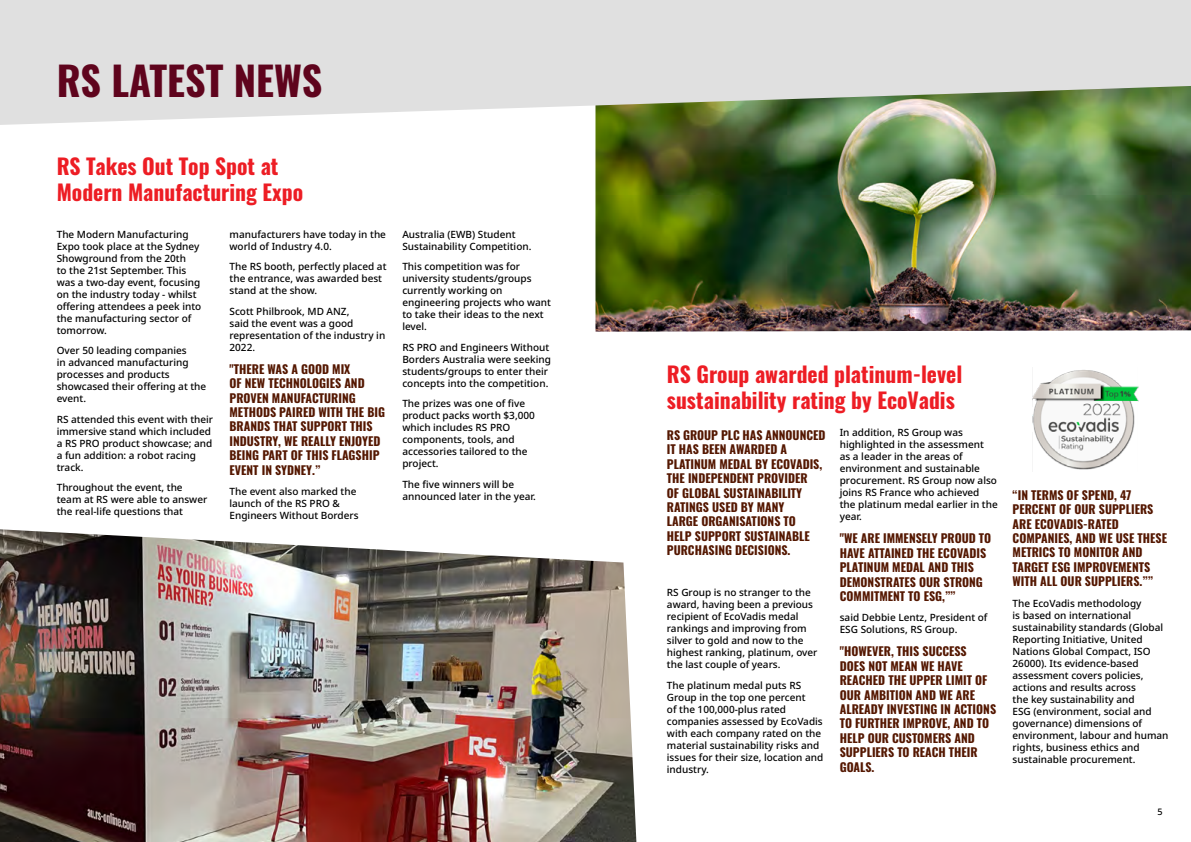
<style>
.page{position:relative;width:1191px;height:842px;background:#fff}
.page>*{position:absolute;margin:0;border:0;box-sizing:border-box;transform-origin:0 0}
.t1{font:700 40px "Oswald";color:#5f041d}
.t2{font:700 21.6px/25.9px "Oswald";color:#ed1d24}
.t3{font:700 12px/14.4px "Oswald";color:#541700}
.t4{font:500 10px/12px "Noto Sans";color:#000}
.t5{font:500 9px "Noto Sans";color:#000}
</style>
<div class="page">
<img style="left:595px;top:125px;width:596px;height:207px">
<svg style="left:0;top:0;width:1191px;height:125px;background:#d3d6d0"></svg>
<img style="left:0;top:529px;width:636px;height:313px">
<img style="left:1032px;top:370px;width:107px;height:100px">
<h1 class="t1" style="left:57px;top:60px;width:267px">RS LATEST NEWS</h1>
<h2 class="t2" style="left:57px;top:154px;width:248px">RS Takes Out Top Spot at<br>Modern Manufacturing Expo</h2>
<p class="t4" style="left:57px;top:228px;width:146px">The Modern Manufacturing<br>Expo took place at the Sydney<br>Showground from the 20th<br>to the 21st September. This was a two-day event, focusing on the industry today - whilst offering attendees a peek into the manufacturing sector of tomorrow.</p>
<p class="t4" style="left:57px;top:345px;width:151px">Over 50 leading companies<br>in advanced manufacturing processes and products showcased their offering at the event.</p>
<p class="t4" style="left:57px;top:413px;width:158px">RS attended this event with their immersive stand which included a RS PRO product showcase; and a fun addition: a robot racing track.</p>
<p class="t4" style="left:57px;top:482px;width:152px">Throughout the event, the team at RS were able to answer the real-life questions that</p>
<p class="t4" style="left:229px;top:228px;width:158px">manufacturers have today in the world of Industry 4.0.</p>
<p class="t4" style="left:229px;top:261px;width:158px">The RS booth, perfectly placed at the entrance, was awarded best stand at the show.</p>
<p class="t4" style="left:229px;top:305px;width:157px">Scott Philbrook, MD ANZ,<br>said the event was a good representation of the industry in<br>2022.</p>
<p class="t3" style="left:229px;top:362px;width:157px">"THERE WAS A GOOD MIX<br>OF NEW TECHNOLOGIES AND<br>PROVEN MANUFACTURING<br>METHODS PAIRED WITH THE BIG<br>BRANDS THAT SUPPORT THIS<br>INDUSTRY, WE REALLY ENJOYED<br>BEING PART OF THIS FLAGSHIP<br>EVENT IN SYDNEY.”</p>
<p class="t4" style="left:229px;top:486px;width:131px">The event also marked the launch of the RS PRO &amp;<br>Engineers Without Borders</p>
<p class="t4" style="left:402px;top:228px;width:131px">Australia (EWB) Student<br>Sustainability Competition.</p>
<p class="t4" style="left:402px;top:261px;width:150px">This competition was for university students/groups currently working on engineering projects who want to take their ideas to the next level.</p>
<p class="t4" style="left:402px;top:341px;width:150px">RS PRO and Engineers Without<br>Borders Australia were seeking students/groups to enter their concepts into the competition.</p>
<p class="t4" style="left:402px;top:398px;width:134px">The prizes was one of five product packs worth $3,000 which includes RS PRO components, tools, and accessories tailored to the project.</p>
<p class="t4" style="left:402px;top:478px;width:135px">The five winners will be announced later in the year.</p>
<h2 class="t2" style="left:667px;top:363px;width:297px">RS Group awarded platinum-level sustainability rating by EcoVadis</h2>
<p class="t3" style="left:667px;top:429px;width:160px">RS GROUP PLC HAS ANNOUNCED<br>IT HAS BEEN AWARDED A<br>PLATINUM MEDAL BY ECOVADIS,<br>THE INDEPENDENT PROVIDER<br>OF GLOBAL SUSTAINABILITY<br>RATINGS USED BY MANY<br>LARGE ORGANISATIONS TO<br>HELP SUPPORT SUSTAINABLE<br>PURCHASING DECISIONS.</p>
<p class="t4" style="left:667px;top:587px;width:152px">RS Group is no stranger to the award, having been a previous recipient of EcoVadis medal rankings and improving from silver to gold and now to the highest ranking, platinum, over the last couple of years.</p>
<p class="t4" style="left:667px;top:679px;width:158px">The platinum medal puts RS<br>Group in the top one percent<br>of the 100,000-plus rated companies assessed by EcoVadis with each company rated on the material sustainability risks and issues for their size, location and industry.</p>
<p class="t4" style="left:839px;top:427px;width:160px">In addition, RS Group was highlighted in the assessment<br>as a leader in the areas of environment and sustainable procurement. RS Group now also joins RS France who achieved the platinum medal earlier in the year.</p>
<p class="t3" style="left:839px;top:532px;width:153px">"WE ARE IMMENSELY PROUD TO<br>HAVE ATTAINED THE ECOVADIS<br>PLATINUM MEDAL AND THIS<br>DEMONSTRATES OUR STRONG<br>COMMITMENT TO ESG,””</p>
<p class="t4" style="left:839px;top:612px;width:149px">said Debbie Lentz, President of<br>ESG Solutions, RS Group.</p>
<p class="t3" style="left:839px;top:645px;width:158px">"HOWEVER, THIS SUCCESS<br>DOES NOT MEAN WE HAVE<br>REACHED THE UPPER LIMIT OF<br>OUR AMBITION AND WE ARE<br>ALREADY INVESTING IN ACTIONS<br>TO FURTHER IMPROVE, AND TO<br>HELP OUR CUSTOMERS AND<br>SUPPLIERS TO REACH THEIR<br>GOALS.</p>
<p class="t3" style="left:1012px;top:488px;width:156px">“IN TERMS OF SPEND, 47<br>PERCENT OF OUR SUPPLIERS<br>ARE ECOVADIS-RATED<br>COMPANIES, AND WE USE THESE<br>METRICS TO MONITOR AND<br>TARGET ESG IMPROVEMENTS<br>WITH ALL OUR SUPPLIERS.””</p>
<p class="t4" style="left:1012px;top:597px;width:157px">The EcoVadis methodology<br>is based on international sustainability standards (Global<br>Reporting Initiative, United<br>Nations Global Compact, ISO<br>26000). Its evidence-based assessment covers policies, actions and results across<br>the key sustainability and<br>ESG (environment, social and governance) dimensions of environment, labour and human rights, business ethics and sustainable procurement.</p>
<p class="t5" style="left:1157px;top:806px;width:7px">5</p>
</div>
